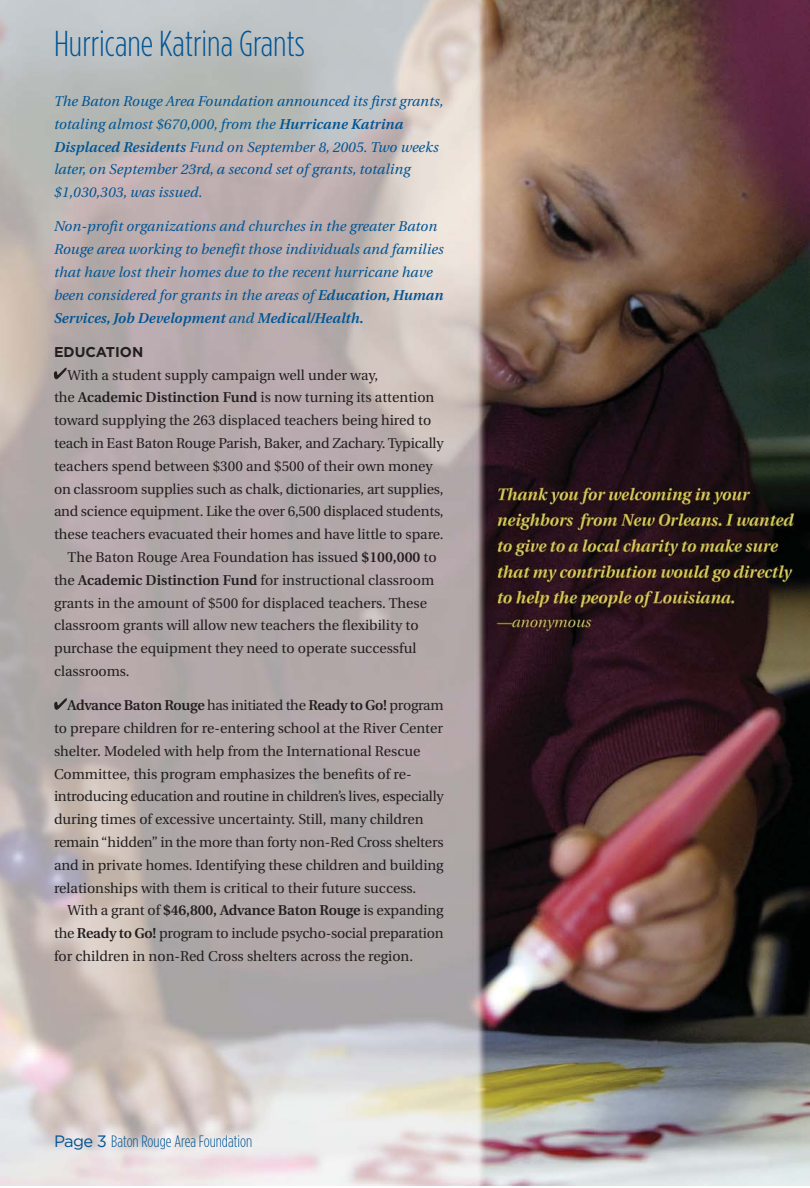
<style>
.page{position:relative;width:810px;height:1188px;background:#fff}
.page>*{position:absolute;margin:0;border:0;box-sizing:border-box;transform-origin:0 0}
.t1{font:300 36px "Gotham Condensed";color:#005595}
.t2{font:300 16.5px "Gotham Condensed";color:#005595}
.t3{font:14.25px/22.8px "Utopia";color:#231f20}
.t4{font:italic 14.25px/22.8px "Utopia";letter-spacing:.01em;color:#005595}
.t5{font:700 14.25px "Gotham";color:#231f20}
.s1{font-weight:600}
.s2{font-family:"Gotham";font-weight:400}
</style>
<div class="page">
<img style="left:0;top:0;width:810px;height:1185px">
<svg style="left:54px;top:368px;width:13px;height:11px"></svg>
<svg style="left:54px;top:698px;width:13px;height:12px"></svg>
<h1 class="t1" style="left:54px;top:30px;width:252px">Hurricane Katrina Grants</h1>
<p class="t4" style="left:54px;top:91px;width:391px">The Baton Rouge Area Foundation announced its first grants, totaling almost $670,000, from the <span class="s1">Hurricane Katrina Displaced Residents</span> Fund on September 8, 2005. Two weeks later, on September 23rd, a second set of grants, totaling $1,030,303, was issued.</p>
<p class="t4" style="left:54px;top:216px;width:391px">Non-profit organizations and churches in the greater Baton Rouge area working to benefit those individuals and families that have lost their homes due to the recent hurricane have been considered for grants in the areas of <span class="s1">Education, Human Services, Job Development</span> and <span class="s1">Medical/Health.</span></p>
<p class="t5" style="left:54px;top:346px;width:91px">EDUCATION</p>
<p class="t3" style="left:68px;top:365px;width:312px">With a student supply campaign well under way,</p>
<p class="t3" style="left:54px;top:387px;width:382px">the <span class="s1">Academic Distinction Fund</span> is now turning its attention</p>
<p class="t3" style="left:54px;top:410px;width:379px">toward supplying the 263 displaced teachers being hired to</p>
<p class="t3" style="left:54px;top:433px;width:391px">teach in East Baton Rouge Parish, Baker, and Zachary. Typically</p>
<p class="t3" style="left:54px;top:456px;width:380px">teachers spend between $300 and $500 of their own money</p>
<p class="t3" style="left:54px;top:479px;width:391px">on classroom supplies such as chalk, dictionaries, art supplies,</p>
<p class="t3" style="left:54px;top:501px;width:391px">and science equipment. Like the over 6,500 displaced students,</p>
<p class="t3" style="left:54px;top:524px;width:391px">these teachers evacuated their homes and have little to spare.</p>
<p class="t3" style="left:68px;top:547px;width:371px">The Baton Rouge Area Foundation has issued <span class="s1">$100,000</span> to</p>
<p class="t3" style="left:54px;top:570px;width:382px">the <span class="s1">Academic Distinction Fund</span> for instructional classroom</p>
<p class="t3" style="left:54px;top:593px;width:375px">grants in the amount of $500 for displaced teachers. These</p>
<p class="t3" style="left:54px;top:615px;width:366px">classroom grants will allow new teachers the flexibility to</p>
<p class="t3" style="left:54px;top:638px;width:364px">purchase the equipment they need to operate successful</p>
<p class="t3" style="left:54px;top:661px;width:77px">classrooms.</p>
<p class="t3" style="left:54px;top:695px;width:391px;text-indent:14px"><span class="s1">Advance Baton Rouge</span> has initiated the <span class="s1">Ready to Go!</span> program to prepare children for re-entering school at the River Center shelter. Modeled with help from the International Rescue Committee, this program emphasizes the benefits of re&shy;introducing education and routine in children’s lives, especially during times of excessive uncertainty. Still, many children remain “hidden” in the more than forty non-Red Cross shelters and in private homes. Identifying these children and building relationships with them is critical to their future success.</p>
<p class="t3" style="left:54px;top:900px;width:391px;text-align:justify;text-indent:14px">With a grant of <span class="s1">$46,800, Advance Baton Rouge</span> is expanding the <span class="s1">Ready to Go!</span> program to include psycho-social preparation for children in non-Red Cross shelters across the region.</p>
<p class="t2" style="left:54px;top:1136px;width:200px"><span class="s2">Page 3</span> Baton Rouge Area Foundation</p>
</div>
